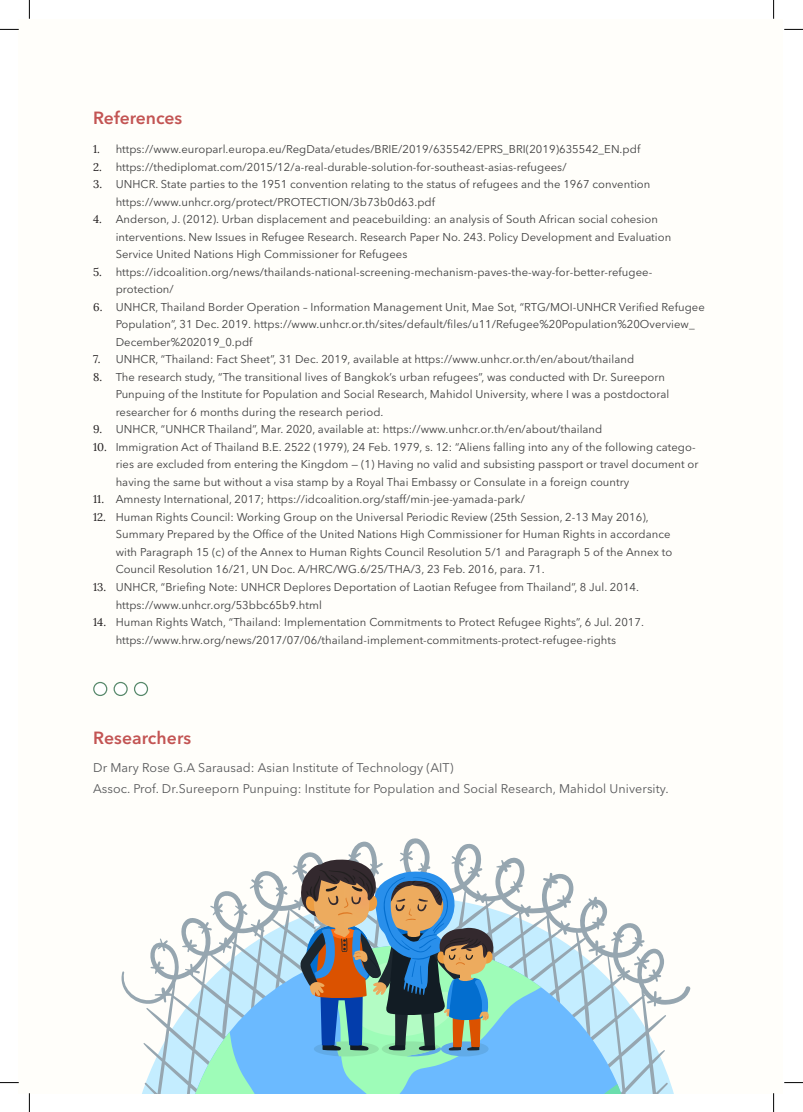
<style>
.page{position:relative;width:803px;height:1112px;background:#fff}
.page>*{position:absolute;margin:0;border:0;box-sizing:border-box;transform-origin:0 0}
.t1{font:600 17.5px "Avenir Next LT Pro";color:#c35554}
.t2{font:12.5px "Avenir Next LT Pro";letter-spacing:.005em;color:#57585a}
.t3{font:11.25px/17.5px "Avenir Next LT Pro";letter-spacing:.005em;color:#3e3e3f}
.s1{font-family:"Lora";color:#231f20}
</style>
<div class="page">
<div style="left:19px;top:19px;width:764px;height:1073px;background:#fffefa"></div>
<svg style="left:121px;top:838px;width:569px;height:254px"></svg>
<svg style="left:165px;top:926px;width:471px;height:166px"></svg>
<svg style="left:181px;top:1031px;width:111px;height:61px;background:#8cd3e9"></svg>
<svg style="left:590px;top:1083px;width:45px;height:9px"></svg>
<svg style="left:300px;top:859px;width:241px;height:233px;background:#85a7ad"></svg>
<svg style="left:94px;top:682px;width:13px;height:13px"></svg>
<div style="left:93px;top:681px;width:14px;height:15px;border:1px solid #58896b;border-radius:50%"></div>
<svg style="left:114px;top:682px;width:13px;height:13px"></svg>
<div style="left:114px;top:681px;width:14px;height:15px;border:1px solid #58896b;border-radius:50%"></div>
<svg style="left:135px;top:682px;width:12px;height:13px"></svg>
<div style="left:134px;top:681px;width:14px;height:15px;border:1px solid #58896b;border-radius:50%"></div>
<svg style="left:0;top:29px;width:19px;height:1px"></svg>
<svg style="left:784px;top:29px;width:19px;height:1px"></svg>
<svg style="left:0;top:1082px;width:19px;height:1px"></svg>
<svg style="left:784px;top:1082px;width:19px;height:1px"></svg>
<svg style="left:29px;top:0;width:1px;height:19px"></svg>
<svg style="left:29px;top:1093px;width:1px;height:18px"></svg>
<svg style="left:773px;top:0;width:1px;height:19px"></svg>
<svg style="left:773px;top:1093px;width:1px;height:18px"></svg>
<p class="t1" style="left:93px;top:107px;width:91px">References</p>
<p class="t3" style="left:93px;top:140px;width:549px"><span class="s1">1.</span> https://www.europarl.europa.eu/RegData/etudes/BRIE/2019/635542/EPRS_BRI(2019)635542_EN.pdf</p>
<p class="t3" style="left:93px;top:158px;width:475px"><span class="s1">2.</span> https://thediplomat.com/2015/12/a-real-durable-solution-for-southeast-asias-refugees/</p>
<p class="t3" style="left:116px;top:175px;width:536px;text-indent:-22px"><span class="s1">3.</span> UNHCR. State parties to the 1951 convention relating to the status of refugees and the 1967 convention https://www.unhcr.org/protect/PROTECTION/3b73b0d63.pdf</p>
<p class="t3" style="left:116px;top:210px;width:557px;text-indent:-22px"><span class="s1">4.</span> Anderson, J. (2012). Urban displacement and peacebuilding: an analysis of South African social cohesion interventions. New Issues in Refugee Research. Research Paper No. 243. Policy Development and Evaluation<br>Service United Nations High Commissioner for Refugees</p>
<p class="t3" style="left:116px;top:263px;width:538px;text-indent:-22px"><span class="s1">5.</span> https://idcoalition.org/news/thailands-national-screening-mechanism-paves-the-way-for-better-refugee&shy;protection/</p>
<p class="t3" style="left:116px;top:298px;width:591px;text-indent:-22px"><span class="s1">6.</span> UNHCR, Thailand Border Operation – Information Management Unit, Mae Sot, “RTG/MOI-UNHCR Verified Refugee<br>Population”, 31 Dec. 2019. https://www.unhcr.or.th/sites/default/files/u11/Refugee%20Population%20Overview_<br>December%202019_0.pdf</p>
<p class="t3" style="left:93px;top:350px;width:542px"><span class="s1">7.</span> UNHCR, “Thailand: Fact Sheet”, 31 Dec. 2019, available at https://www.unhcr.or.th/en/about/thailand</p>
<p class="t3" style="left:116px;top:368px;width:555px;text-indent:-22px"><span class="s1">8.</span> The research study, “The transitional lives of Bangkok’s urban refugees”, was conducted with Dr. Sureeporn<br>Punpuing of the Institute for Population and Social Research, Mahidol University, where I was a postdoctoral researcher for 6 months during the research period.</p>
<p class="t3" style="left:93px;top:420px;width:511px"><span class="s1">9.</span> UNHCR, “UNHCR Thailand”, Mar. 2020, available at: https://www.unhcr.or.th/en/about/thailand</p>
<p class="t3" style="left:116px;top:438px;width:584px;text-indent:-22px"><span class="s1">10.</span> Immigration Act of Thailand B.E. 2522 (1979), 24 Feb. 1979, s. 12: “Aliens falling into any of the following catego&shy;ries are excluded from entering the Kingdom — (1) Having no valid and subsisting passport or travel document or having the same but without a visa stamp by a Royal Thai Embassy or Consulate in a foreign country</p>
<p class="t3" style="left:93px;top:490px;width:433px"><span class="s1">11.</span> Amnesty International, 2017; https://idcoalition.org/staff/min-jee-yamada-park/</p>
<p class="t3" style="left:116px;top:508px;width:558px;text-indent:-22px"><span class="s1">12.</span> Human Rights Council: Working Group on the Universal Periodic Review (25th Session, 2-13 May 2016), Summary Prepared by the Office of the United Nations High Commissioner for Human Rights in accordance with Paragraph 15 (c) of the Annex to Human Rights Council Resolution 5/1 and Paragraph 5 of the Annex to Council Resolution 16/21, UN Doc. A/HRC/WG.6/25/THA/3, 23 Feb. 2016, para. 71.</p>
<p class="t3" style="left:116px;top:578px;width:525px;text-indent:-22px"><span class="s1">13.</span> UNHCR, “Briefing Note: UNHCR Deplores Deportation of Laotian Refugee from Thailand”, 8 Jul. 2014. https://www.unhcr.org/53bbc65b9.html</p>
<p class="t3" style="left:93px;top:613px;width:552px;text-align:center"><span class="s1">14.</span> Human Rights Watch, “Thailand: Implementation Commitments to Protect Refugee Rights”, 6 Jul. 2017. https://www.hrw.org/news/2017/07/06/thailand-implement-commitments-protect-refugee-rights</p>
<p class="t1" style="left:93px;top:727px;width:100px">Researchers</p>
<p class="t2" style="left:93px;top:760px;width:362px">Dr Mary Rose G.A Sarausad: Asian Institute of Technology (AIT)</p>
<p class="t2" style="left:93px;top:781px;width:577px">Assoc. Prof. Dr.Sureeporn Punpuing: Institute for Population and Social Research, Mahidol University.</p>
</div>
